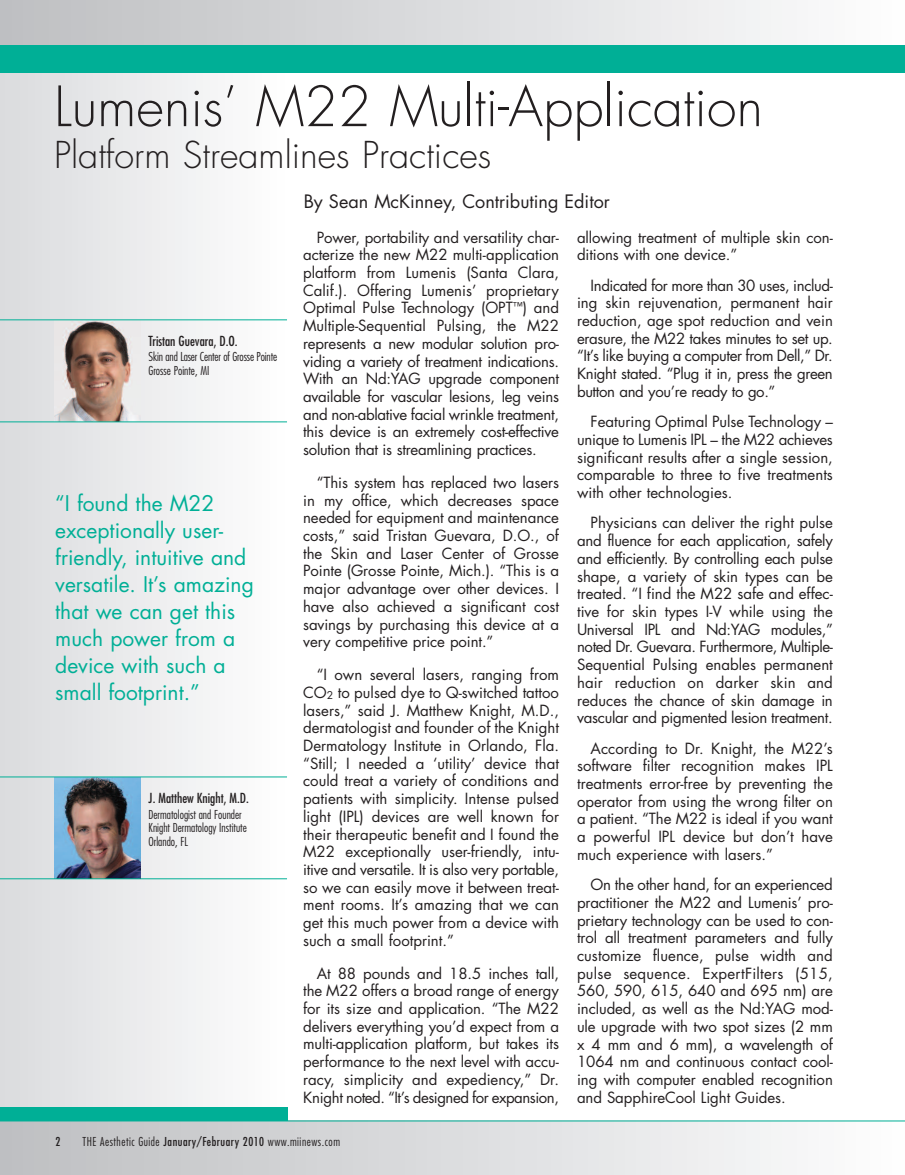
<style>
.page{position:relative;width:905px;height:1175px;background:#fff}
.page>*{position:absolute;margin:0;border:0;box-sizing:border-box;transform-origin:0 0}
.t1{font:300 54px "Futura";color:#231f20}
.t2{font:300 36px "Futura";color:#231f20}
.t3{font:21px/27px "Futura";color:#00af96}
.t4{font:18px "Futura";color:#231f20}
.t5{font:15px/17.7px "Futura";letter-spacing:-.005em;color:#231f20;text-align:justify}
.t6{font:condensed 13.5px "Futura";color:#231f20}
.t7{font:300 condensed 12px/13.5px "Futura";color:#231f20}
.t8{font:300 condensed 12px "Futura";letter-spacing:.04em;color:#231f20}
.t9{font:condensed 12px "Futura";color:#231f20}
.s1{font-weight:400}
</style>
<div class="page">
<div style="left:0;top:0;width:904px;height:55px;background:linear-gradient(to right,#bdbec1,#fdfdfd)"></div>
<div style="left:0;top:1120px;width:904px;height:54px;background:linear-gradient(to right,#bdbec1,#fdfdfd)"></div>
<img style="left:0;top:72px;width:287px;height:1035px">
<div style="left:0;top:1107px;width:287px;height:13px;background:#00af96"></div>
<div style="left:0;top:45px;width:904px;height:27px;background:#00af96"></div>
<hr style="left:0;top:1120px;width:904px;height:1px;background:#00af96">
<img style="left:54px;top:320px;width:86px;height:101px">
<hr style="left:0;top:319px;width:287px;height:1px;background:#00af96">
<img style="left:54px;top:777px;width:86px;height:101px">
<hr style="left:0;top:878px;width:287px;height:1px;background:#00af96">
<hr style="left:0;top:776px;width:287px;height:1px;background:#00af96">
<hr style="left:0;top:421px;width:287px;height:1px;background:#00af96">
<h1 class="t1" style="left:54px;top:82px;width:710px">Lumenis’ M22 Multi-Application</h1>
<h2 class="t2" style="left:54px;top:138px;width:439px">Platform Streamlines Practices</h2>
<p class="t6" style="left:148px;top:335px;width:91px">Tristan Guevara, D.O.</p>
<p class="t7" style="left:148px;top:351px;width:130px">Skin and Laser Center of Grosse Pointe<br>Grosse Pointe, MI</p>
<h3 class="t3" style="left:55px;top:491px;width:200px">“I found the M22 exceptionally user&shy;friendly, intuitive and versatile. It’s amazing that we can get this much power from a device with such a small footprint.”</h3>
<p class="t6" style="left:148px;top:792px;width:102px">J. Matthew Knight, M.D.</p>
<p class="t7" style="left:148px;top:808px;width:100px">Dermatologist and Founder<br>Knight Dermatology Institute<br>Orlando, FL</p>
<p class="t4" style="left:304px;top:193px;width:307px">By Sean McKinney, Contributing Editor</p>
<p class="t5" style="left:303px;top:229px;width:257px;text-indent:14px">Power, portability and versatility char&shy;acterize the new M22 multi-application platform from Lumenis (Santa Clara, Calif.). Offering Lumenis’ proprietary Optimal Pulse Technology (OPT<sup>™</sup>) and Multiple-Sequential Pulsing, the M22 represents a new modular solution pro&shy;viding a variety of treatment indications.<br>With an Nd:YAG upgrade component available for vascular lesions, leg veins and non-ablative facial wrinkle treatment, this device is an extremely cost-effective solution that is streamlining practices.</p>
<p class="t5" style="left:303px;top:475px;width:257px;text-indent:13px">“This system has replaced two lasers in my office, which decreases space needed for equipment and maintenance costs,” said Tristan Guevara, D.O., of the Skin and Laser Center of Grosse Pointe (Grosse Pointe, Mich.). “This is a major advantage over other devices. I have also achieved a significant cost savings by purchasing this device at a very competitive price point.”</p>
<p class="t5" style="left:303px;top:667px;width:257px;text-indent:14px">“I own several lasers, ranging from CO<sub>2</sub> to pulsed dye to Q-switched tattoo lasers,” said J. Matthew Knight, M.D., dermatologist and founder of the Knight Dermatology Institute in Orlando, Fla. “Still; I needed a ‘utility’ device that could treat a variety of conditions and patients with simplicity. Intense pulsed light (IPL) devices are well known for their therapeutic benefit and I found the M22 exceptionally user-friendly, intu&shy;itive and versatile. It is also very portable, so we can easily move it between treat&shy;ment rooms. It’s amazing that we can get this much power from a device with such a small footprint.”</p>
<p class="t5" style="left:303px;top:965px;width:257px;text-indent:14px">At 88 pounds and 18.5 inches tall, the M22 offers a broad range of energy for its size and application. “The M22 delivers everything you’d expect from a multi-application platform, but takes its performance to the next level with accu&shy;racy, simplicity and expediency,” Dr.<br>Knight noted. “It’s designed for expansion,</p>
<p class="t5" style="left:577px;top:229px;width:257px">allowing treatment of multiple skin con&shy;ditions with one device.”</p>
<p class="t5" style="left:577px;top:277px;width:257px;text-indent:14px">Indicated for more than 30 uses, includ&shy;ing skin rejuvenation, permanent hair reduction, age spot reduction and vein erasure, the M22 takes minutes to set up. “It’s like buying a computer from Dell,” Dr.<br>Knight stated. “Plug it in, press the green button and you’re ready to go.”</p>
<p class="t5" style="left:577px;top:414px;width:257px;text-indent:14px">Featuring Optimal Pulse Technology – unique to Lumenis IPL – the M22 achieves significant results after a single session, comparable to three to five treatments with other technologies.</p>
<p class="t5" style="left:577px;top:515px;width:257px;text-indent:13px">Physicians can deliver the right pulse and fluence for each application, safely and efficiently. By controlling each pulse shape, a variety of skin types can be treated. “I find the M22 safe and effec&shy;tive for skin types I-V while using the Universal IPL and Nd:YAG modules,” noted Dr. Guevara. Furthermore, Multiple-Sequential Pulsing enables permanent hair reduction on darker skin and reduces the chance of skin damage in vascular and pigmented lesion treatment.</p>
<p class="t5" style="left:577px;top:740px;width:257px;text-indent:14px">According to Dr. Knight, the M22’s software filter recognition makes IPL treatments error-free by preventing the operator from using the wrong filter on a patient. “The M22 is ideal if you want a powerful IPL device but don’t have much experience with lasers.”</p>
<p class="t5" style="left:577px;top:877px;width:257px;text-indent:14px">On the other hand, for an experienced practitioner the M22 and Lumenis’ pro&shy;prietary technology can be used to con&shy;trol all treatment parameters and fully customize fluence, pulse width and pulse sequence. ExpertFilters (515, 560, 590, 615, 640 and 695 nm) are included, as well as the Nd:YAG mod&shy;ule upgrade with two spot sizes (2 mm x 4 mm and 6 mm), a wavelength of 1064 nm and continuous contact cool&shy;ing with computer enabled recognition and SapphireCool Light Guides.</p>
<p class="t9" style="left:56px;top:1135px;width:6px">2</p>
<p class="t8" style="left:82px;top:1136px;width:259px">THE Aesthetic Guide <span class="s1">January/February 2010</span> www.miinews.com</p>
</div>
